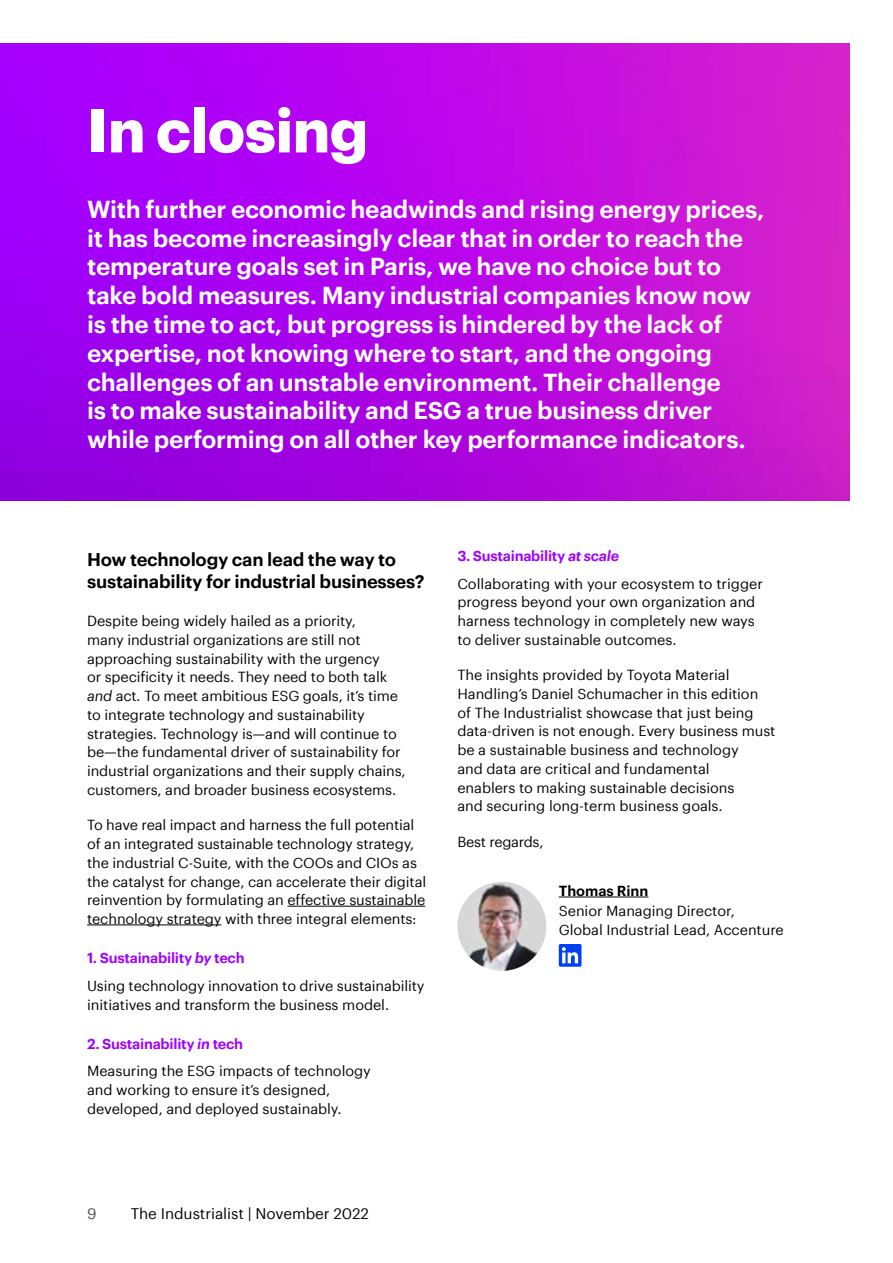
<style>
.page{position:relative;width:893px;height:1263px;background:#fff}
.page>*{position:absolute;margin:0;border:0;box-sizing:border-box;transform-origin:0 0}
.t1{font:700 60px "Graphik";letter-spacing:-.015em;color:#fff}
.t2{font:600 24px/28.8px "Graphik";letter-spacing:-.015em;color:#fff}
.t3{font:600 18px/21.8px "Graphik";letter-spacing:-.015em;color:#000}
.t4{font:15px "Graphik";letter-spacing:-.005em;color:#000}
.t5{font:15px "Graphik";color:#4d4d4f}
.t6{font:14.25px/18.8px "Graphik";letter-spacing:-.01em;color:#000}
.t7{font:600 14.25px "Graphik";letter-spacing:-.005em;color:#000}
.s1{font-style:italic}
.s2{font-weight:600;color:#a100ff}
.s3{font-weight:600;font-style:italic;color:#a100ff}
</style>
<div class="page">
<img style="left:0;top:44px;width:849px;height:457px">
<hr style="left:287px;top:906px;width:138px;height:1px;background:#000">
<hr style="left:87px;top:924px;width:134px;height:1px;background:#000">
<hr style="left:559px;top:897px;width:89px;height:1px;background:#000">
<svg style="left:559px;top:944px;width:22px;height:23px"></svg>
<img style="left:457px;top:882px;width:89px;height:89px;border-radius:44px">
<h1 class="t1" style="left:87px;top:84px;width:283px">In closing</h1>
<p class="t2" style="left:87px;top:193px;width:679px">With further economic headwinds and rising energy prices, it has become increasingly clear that in order to reach the temperature goals set in Paris, we have no choice but to take bold measures. Many industrial companies know now is the time to act, but progress is hindered by the lack of expertise, not knowing where to start, and the ongoing challenges of an unstable environment. Their challenge<br>is to make sustainability and ESG a true business driver while performing on all other key performance indicators.</p>
<p class="t3" style="left:87px;top:547px;width:339px">How technology can lead the way to sustainability for industrial businesses?</p>
<p class="t6" style="left:87px;top:610px;width:320px">Despite being widely hailed as a priority,<br>many industrial organizations are still not approaching sustainability with the urgency<br>or specificity it needs. They need to both talk <span class="s1">and</span> act<span class="s1">.</span> To meet ambitious ESG goals, it’s time to integrate technology and sustainability strategies. Technology is—and will continue to be—the fundamental driver of sustainability for industrial organizations and their supply chains, customers, and broader business ecosystems.</p>
<p class="t6" style="left:87px;top:814px;width:341px">To have real impact and harness the full potential of an integrated sustainable technology strategy, the industrial C-Suite, with the COOs and CIOs as the catalyst for change, can accelerate their digital reinvention by formulating an effective sustainable technology strategy with three integral elements:</p>
<p class="t6" style="left:87px;top:943px;width:339px;line-height:27.8px"><span class="s2">1. Sustainability</span> <span class="s3">by</span> <span class="s2">tech<br></span>Using technology innovation to drive sustainability</p>
<p class="t6" style="left:87px;top:994px;width:304px">initiatives and transform the business model.</p>
<p class="t6" style="left:87px;top:1028px;width:285px;line-height:27.8px"><span class="s2">2. Sustainability</span> <span class="s3">in</span> <span class="s2">tech<br></span>Measuring the ESG impacts of technology</p>
<p class="t6" style="left:87px;top:1079px;width:256px">and working to ensure it’s designed, developed, and deployed sustainably.</p>
<p class="t6" style="left:457px;top:540px;width:307px;line-height:27.8px"><span class="s2">3. Sustainability</span> <span class="s3">at scale<br></span>Collaborating with your ecosystem to trigger</p>
<p class="t6" style="left:457px;top:591px;width:299px;text-align:justify">progress beyond your own organization and harness technology in completely new ways to deliver sustainable outcomes.</p>
<p class="t6" style="left:457px;top:664px;width:320px">The insights provided by Toyota Material Handling’s Daniel Schumacher in this edition of The Industrialist showcase that just being data-driven is not enough. Every business must be a sustainable business and technology<br>and data are critical and fundamental<br>enablers to making sustainable decisions<br>and securing long-term business goals.</p>
<p class="t6" style="left:457px;top:831px;width:88px">Best regards,</p>
<p class="t7" style="left:559px;top:880px;width:91px">Thomas Rinn</p>
<p class="t6" style="left:559px;top:899px;width:227px;line-height:19.5px">Senior Managing Director,<br>Global Industrial Lead, Accenture</p>
<p class="t5" style="left:87px;top:1203px;width:11px">9</p>
<p class="t4" style="left:131px;top:1203px;width:240px">The Industrialist | November 2022</p>
</div>
